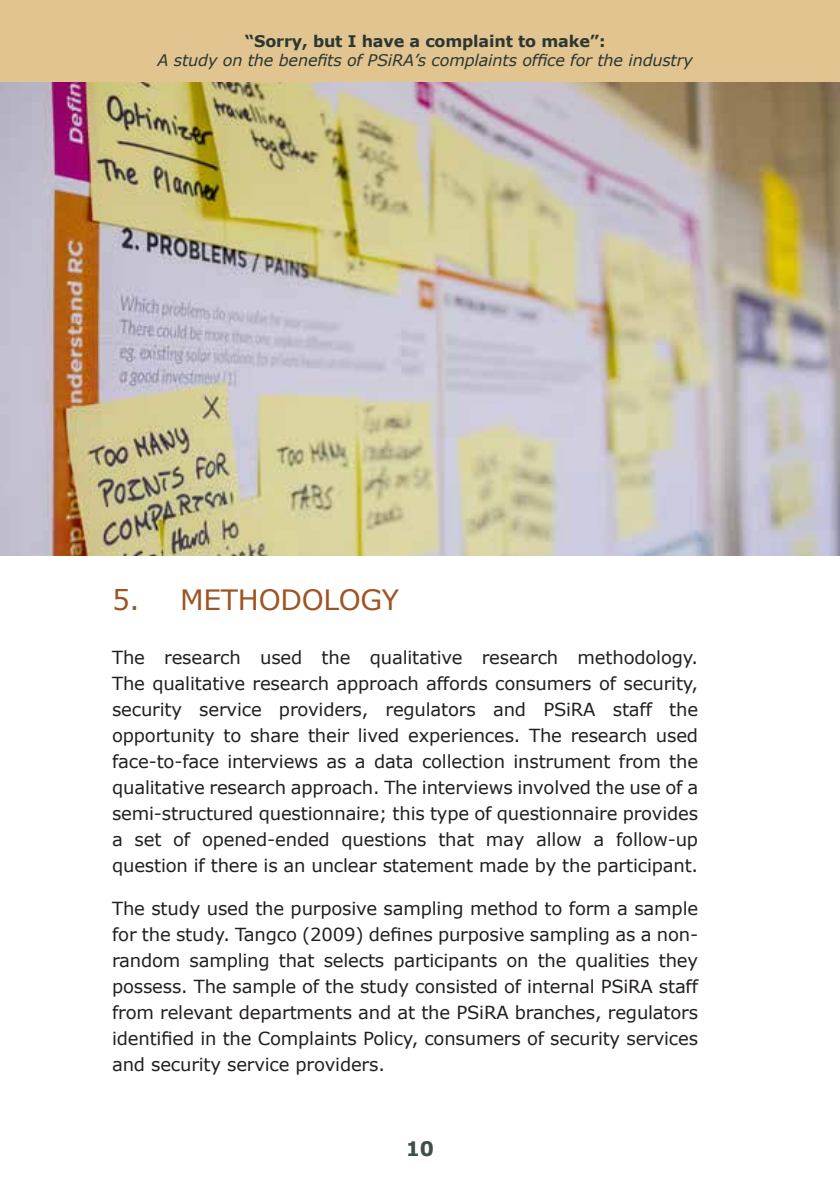
<style>
.page{position:relative;width:840px;height:1191px;background:#fff}
.page>*{position:absolute;margin:0;border:0;box-sizing:border-box;transform-origin:0 0}
.t1{font:28px "Verdana";letter-spacing:-.01em;color:#9d5423}
.t2{font:700 20px "Verdana";color:#424e48}
.t3{font:18px/26px "Verdana";letter-spacing:-.01em;color:#231f20;text-align:justify}
.t4{font:italic 16px "Verdana";letter-spacing:-.01em;color:#2b3731}
.t5{font:700 16px "Verdana";letter-spacing:-.01em;color:#2b3731}
</style>
<div class="page">
<img style="left:0;top:82px;width:839px;height:474px">
<div style="left:0;top:0;width:839px;height:82px;background:#e2c491"></div>
<p class="t5" style="left:245px;top:30px;width:362px">“Sorry, but I have a complaint to make”:</p>
<p class="t4" style="left:157px;top:50px;width:536px">A study on the benefits of PSiRA’s complaints office for the industry</p>
<h1 class="t1" style="left:112px;top:582px;width:288px">5. METHODOLOGY</h1>
<p class="t3" style="left:112px;top:645px;width:587px">The research used the qualitative research methodology.<br>The qualitative research approach affords consumers of security, security service providers, regulators and PSiRA staff the opportunity to share their lived experiences. The research used face-to-face interviews as a data collection instrument from the qualitative research approach. The interviews involved the use of a semi-structured questionnaire; this type of questionnaire provides a set of opened-ended questions that may allow a follow-up question if there is an unclear statement made by the participant.</p>
<p class="t3" style="left:112px;top:896px;width:587px">The study used the purposive sampling method to form a sample for the study. Tangco (2009) defines purposive sampling as a non&shy;random sampling that selects participants on the qualities they possess. The sample of the study consisted of internal PSiRA staff from relevant departments and at the PSiRA branches, regulators identified in the Complaints Policy, consumers of security services and security service providers.</p>
<p class="t2" style="left:405px;top:1135px;width:30px">10</p>
</div>
